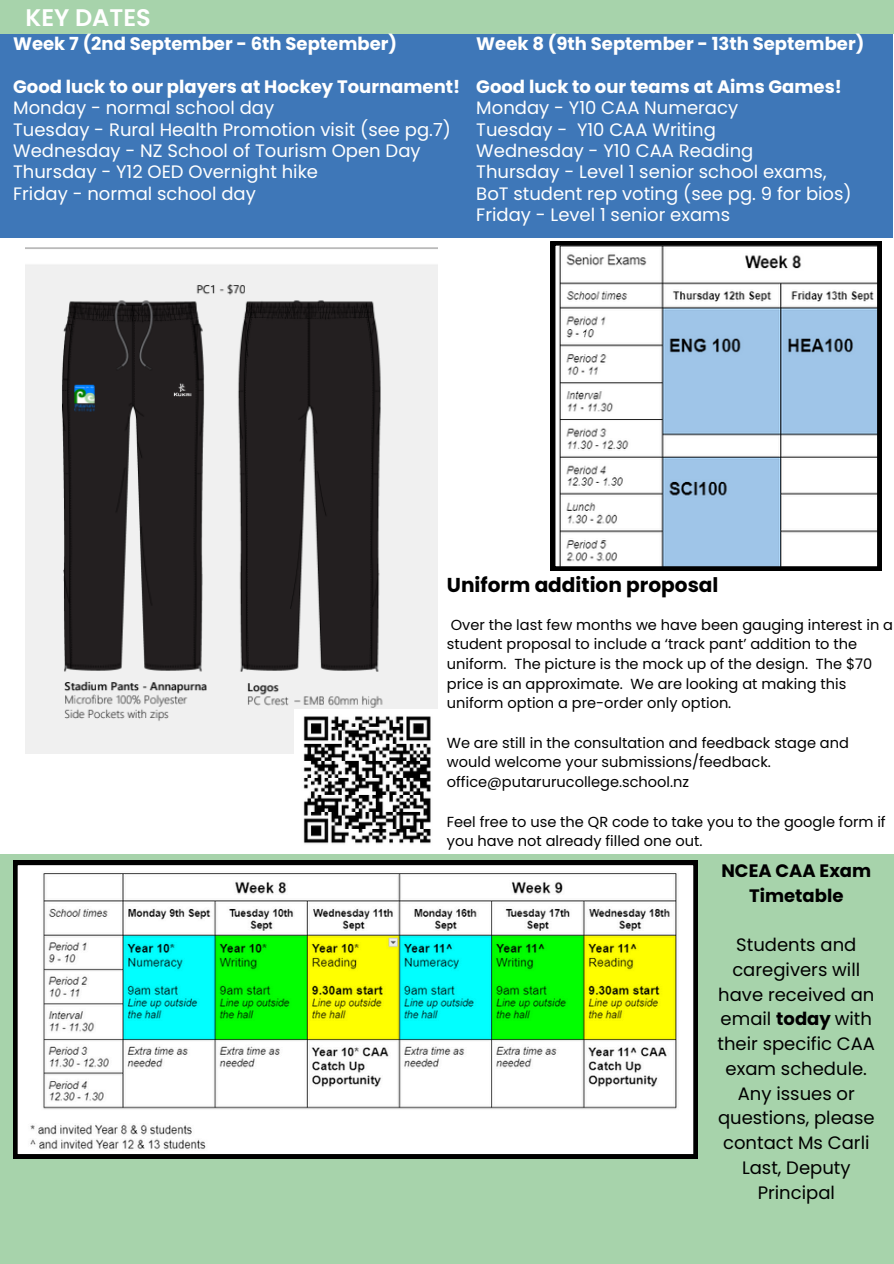
<style>
.page{position:relative;width:894px;height:1264px;background:#fff}
.page>*{position:absolute;margin:0;border:0;box-sizing:border-box;transform-origin:0 0}
.t1{font:600 24px "Poppins";color:#fff}
.t2{font:700 20.1px "Poppins";color:#000}
.t3{font:18px/21.3px "Poppins";color:#fff}
.t4{font:18px/24.8px "Poppins";color:#000;text-align:center}
.t5{font:700 18px "Poppins";color:#fff}
.t6{font:700 18px/24.8px "Poppins";color:#000;text-align:center}
.t7{font:14.55px/19.6px "Poppins";color:#000}
.s1{font-weight:700}
</style>
<div class="page">
<div style="left:0;top:33px;width:893px;height:204px;background:#3e77b8"></div>
<div style="left:0;top:0;width:893px;height:33px;background:#a7d3ab"></div>
<div style="left:0;top:854px;width:893px;height:409px;background:#a7d3ab"></div>
<img style="left:25px;top:248px;width:412px;height:505px">
<svg style="left:13px;top:860px;width:684px;height:298px;background:#b5e2b6"></svg>
<svg style="left:551px;top:241px;width:330px;height:329px"></svg>
<img style="left:294px;top:709px;width:143px;height:135px">
<h4 class="t1" style="left:25px;top:1px;width:127px">KEY DATES</h4>
<p class="t5" style="left:13px;top:31px;width:385px">Week 7 (2nd September - 6th September)</p>
<p class="t3" style="left:13px;top:76px;width:448px"><span class="s1">Good luck to our players at Hockey Tournament!<br></span>Monday - normal school day<br>Tuesday - Rural Health Promotion visit (see pg.7)<br>Wednesday - NZ School of Tourism Open Day Thursday - Y12 OED Overnight hike<br>Friday - normal school day</p>
<h2 class="t5" style="left:476px;top:31px;width:389px">Week 8 (9th September - 13th September)</h2>
<p class="t3" style="left:476px;top:76px;width:377px"><span class="s1">Good luck to our teams at Aims Games!<br></span>Monday - Y10 CAA Numeracy<br>Tuesday - Y10 CAA Writing<br>Wednesday - Y10 CAA Reading<br>Thursday - Level 1 senior school exams,<br>BoT student rep voting (see pg. 9 for bios)<br>Friday - Level 1 senior exams</p>
<p class="t2" style="left:446px;top:571px;width:273px">Uniform addition proposal</p>
<p class="t7" style="left:446px;top:614px;width:447px">Over the last few months we have been gauging interest in a student proposal to include a ‘track pant’ addition to the uniform. The picture is the mock up of the design. The $70 price is an approximate. We are looking at making this uniform option a pre-order only option.</p>
<p class="t7" style="left:446px;top:732px;width:403px">We are still in the consultation and feedback stage and would welcome your submissions/feedback.</p>
<h3 class="t7" style="left:446px;top:772px;width:244px">office@putarurucollege.school.nz</h3>
<h4 class="t7" style="left:446px;top:811px;width:440px">Feel free to use the QR code to take you to the google form if you have not already filled one out.</h4>
<p class="t6" style="left:721px;top:858px;width:151px">NCEA CAA Exam<br>Timetable</p>
<p class="t4" style="left:717px;top:932px;width:159px">Students and caregivers will have received an email <span class="s1">today</span> with their specific CAA exam schedule.<br>Any issues or questions, please contact Ms Carli<br>Last, Deputy<br>Principal</p>
</div>
